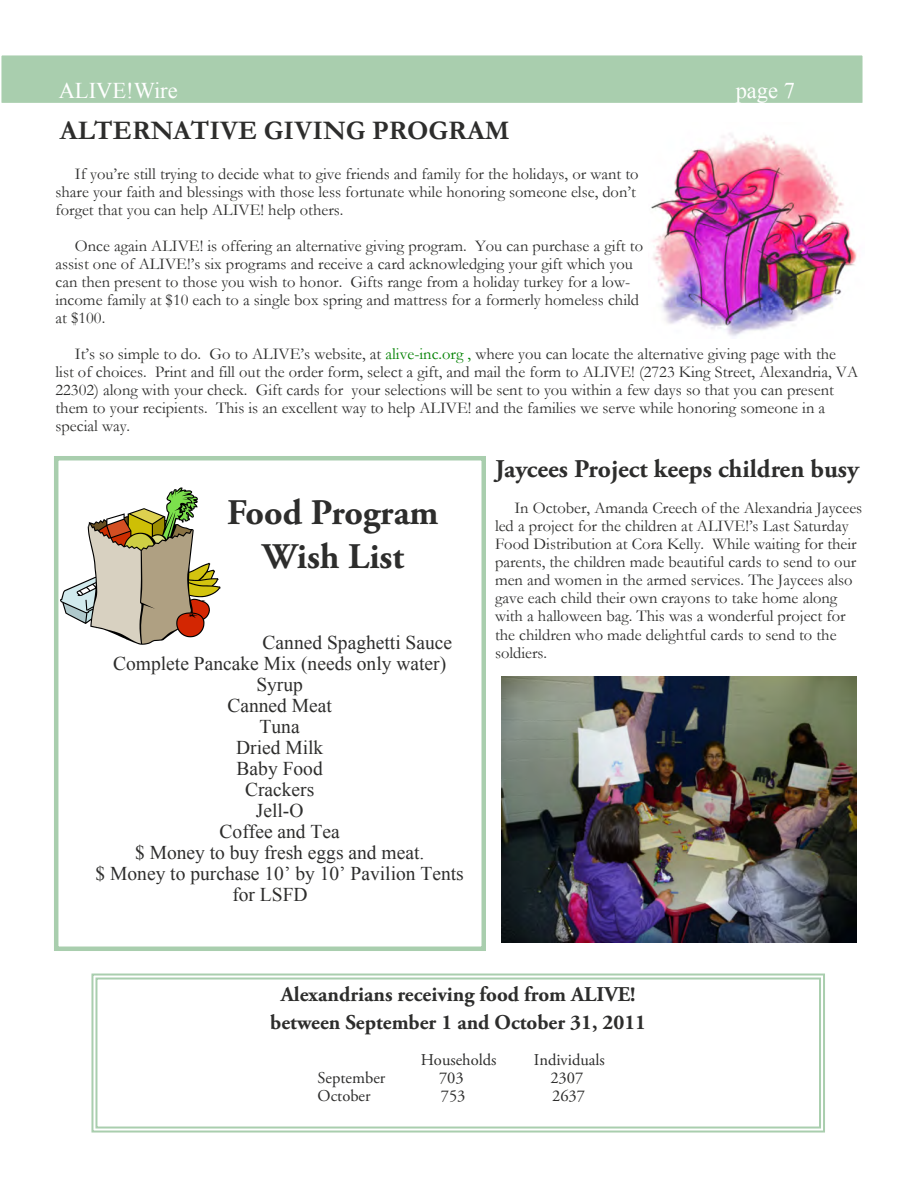
<style>
.page{position:relative;width:918px;height:1188px;background:#fff}
.page>*{position:absolute;margin:0;border:0;box-sizing:border-box;transform-origin:0 0}
.t1{font:700 36px/43.2px "Adobe Garamond Pro";color:#2d2d2c;text-align:center}
.t2{font:700 27px "Garamond";color:#2d2d2c}
.t3{font:700 25.5px "Adobe Garamond Pro";color:#2d2d2c}
.t4{font:22.5px "Times New Roman";color:#fff}
.t5{font:700 21px/27px "Adobe Garamond Pro";color:#2d2d2c;text-align:center}
.t6{font:19.5px "Times New Roman";color:#2d2d2c}
.t7{font:16.5px/18px "Garamond";color:#2d2d2c}
.t8{font:16.5px "Adobe Garamond Pro";color:#2d2d2c}
.s1{color:#008000}
</style>
<div class="page">
<div style="left:1px;top:55px;width:862px;height:49px;background:#a9ceae"></div>
<div style="left:0;top:54px;width:864px;height:50px;border:2px solid #fff"></div>
<div style="left:54px;top:456px;width:432px;height:495px;border:4px solid #a9ceae"></div>
<svg style="left:60px;top:487px;width:161px;height:158px"></svg>
<img style="left:651px;top:133px;width:206px;height:204px">
<img style="left:501px;top:676px;width:355px;height:267px">
<svg style="left:91px;top:973px;width:734px;height:160px"></svg>
<div style="left:95px;top:977px;width:726px;height:151px;border:2px solid #a9ceae"></div>
<h3 class="t4" style="left:59px;top:75px;width:121px">ALIVE!Wire</h3>
<h3 class="t4" style="left:736px;top:75px;width:61px">page 7</h3>
<h2 class="t2" style="left:60px;top:112px;width:451px">ALTERNATIVE GIVING PROGRAM</h2>
<p class="t7" style="left:55px;top:164px;width:585px;text-indent:19px">If you’re still trying to decide what to give friends and family for the holidays, or want to share your faith and blessings with those less fortunate while honoring someone else, don’t forget that you can help ALIVE! help others.</p>
<p class="t7" style="left:55px;top:236px;width:589px;text-indent:19px">Once again ALIVE! is offering an alternative giving program. You can purchase a gift to assist one of ALIVE!’s six programs and receive a card acknowledging your gift which you can then present to those you wish to honor. Gifts range from a holiday turkey for a low&shy;income family at $10 each to a single box spring and mattress for a formerly homeless child at $100.</p>
<p class="t7" style="left:55px;top:344px;width:804px;text-indent:19px">It’s so simple to do. Go to ALIVE’s website, at <span class="s1">alive-inc.org ,</span> where you can locate the alternative giving page with the list of choices. Print and fill out the order form, select a gift, and mail the form to ALIVE! (2723 King Street, Alexandria, VA 22302) along with your check. Gift cards for your selections will be sent to you within a few days so that you can present them to your recipients. This is an excellent way to help ALIVE! and the families we serve while honoring someone in a special way.</p>
<h1 class="t1" style="left:227px;top:492px;width:213px">Food Program<br>Wish List</h1>
<p class="t6" style="left:263px;top:629px;width:191px">Canned Spaghetti Sauce</p>
<p class="t6" style="left:113px;top:650px;width:335px">Complete Pancake Mix (needs only water)</p>
<p class="t6" style="left:256px;top:671px;width:48px">Syrup</p>
<p class="t6" style="left:227px;top:692px;width:106px">Canned Meat</p>
<p class="t6" style="left:260px;top:713px;width:42px">Tuna</p>
<p class="t6" style="left:236px;top:734px;width:89px">Dried Milk</p>
<p class="t6" style="left:237px;top:755px;width:88px">Baby Food</p>
<p class="t6" style="left:245px;top:776px;width:71px">Crackers</p>
<p class="t6" style="left:256px;top:797px;width:49px">Jell-O</p>
<p class="t6" style="left:220px;top:818px;width:122px">Coffee and Tea</p>
<p class="t6" style="left:135px;top:839px;width:291px">$ Money to buy fresh eggs and meat.</p>
<p class="t6" style="left:96px;top:860px;width:370px">$ Money to purchase 10’ by 10’ Pavilion Tents</p>
<p class="t6" style="left:232px;top:881px;width:77px">for LSFD</p>
<h3 class="t3" style="left:495px;top:455px;width:365px">Jaycees Project keeps children busy</h3>
<p class="t7" style="left:495px;top:499px;width:369px;text-indent:19px">In October, Amanda Creech of the Alexandria Jaycees led a project for the children at ALIVE!’s Last Saturday Food Distribution at Cora Kelly. While waiting for their parents, the children made beautiful cards to send to our men and women in the armed services. The Jaycees also gave each child their own crayons to take home along with a halloween bag. This was a wonderful project for the children who made delightful cards to send to the soldiers.</p>
<p class="t5" style="left:270px;top:982px;width:377px">Alexandrians receiving food from ALIVE! between September 1 and October 31, 2011</p>
<p class="t8" style="left:421px;top:1049px;width:77px">Households</p>
<p class="t8" style="left:534px;top:1049px;width:73px">Individuals</p>
<p class="t8" style="left:318px;top:1067px;width:69px">September</p>
<p class="t8" style="left:439px;top:1067px;width:26px">703</p>
<p class="t8" style="left:550px;top:1067px;width:34px">2307</p>
<p class="t8" style="left:318px;top:1085px;width:55px">October</p>
<p class="t8" style="left:441px;top:1085px;width:26px">753</p>
<p class="t8" style="left:552px;top:1085px;width:34px">2637</p>
</div>
